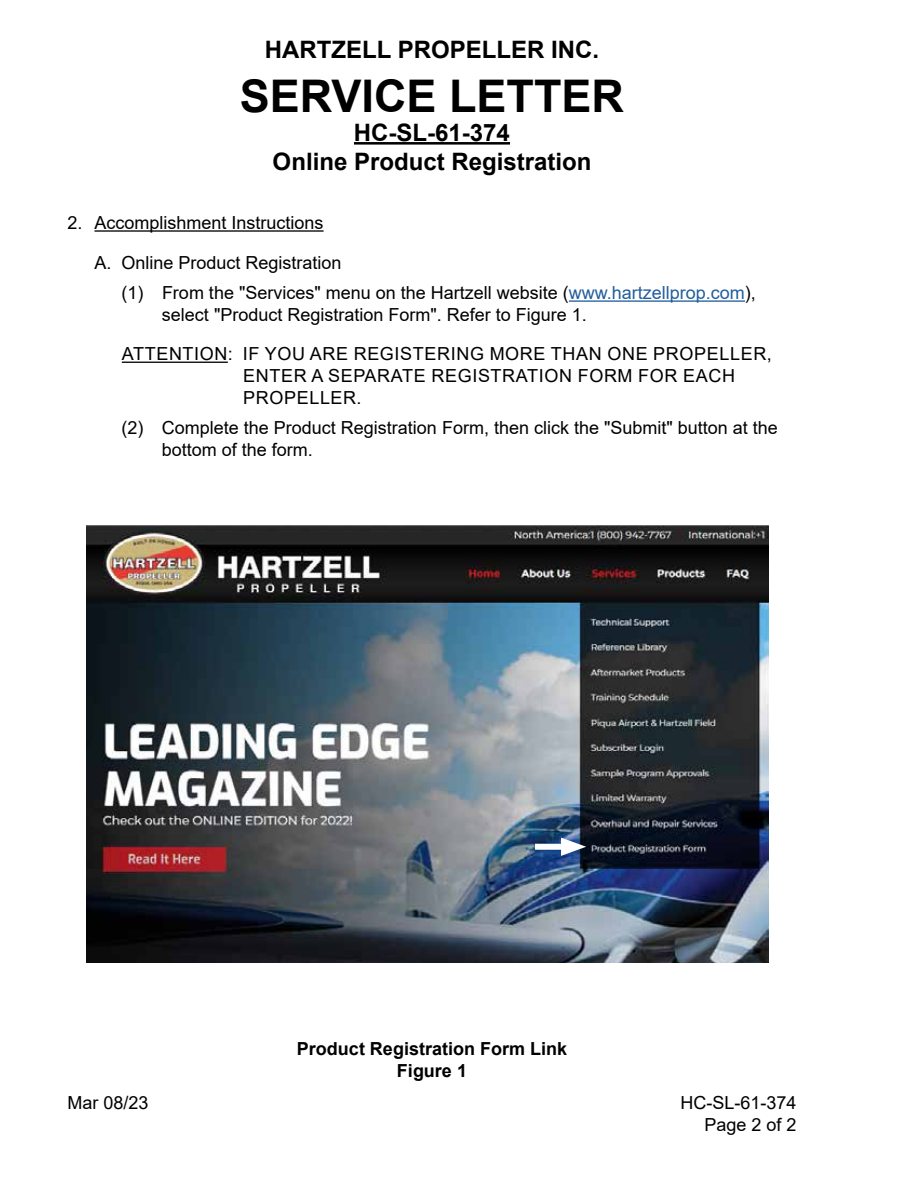
<style>
.page{position:relative;width:918px;height:1188px;background:#fff}
.page>*{position:absolute;margin:0;border:0;box-sizing:border-box;transform-origin:0 0}
.t1{font:700 45px "Arial";color:#000}
.t2{font:700 24px/28.8px "Arial";color:#000;text-align:center}
.t3{font:18px/21.6px "Arial";color:#000}
.t4{font:18px/21.6px "Arial";letter-spacing:.035em;color:#000}
.t5{font:700 18px/21.6px "Arial";color:#000;text-align:center}
.s1{color:#215e9e}
</style>
<div class="page">
<hr style="left:354px;top:142px;width:156px;height:3px;background:#000">
<hr style="left:94px;top:230px;width:230px;height:2px;background:#000">
<hr style="left:569px;top:300px;width:176px;height:2px;background:#215e9e">
<hr style="left:122px;top:362px;width:106px;height:1px;background:#000">
<img style="left:87px;top:525px;width:681px;height:438px">
<div style="left:535px;top:844px;width:36px;height:6px;background:#fff"></div>
<svg style="left:561px;top:838px;width:25px;height:18px"></svg>
<h2 class="t2" style="left:265px;top:35px;width:336px">HARTZELL PROPELLER INC.</h2>
<h1 class="t1" style="left:240px;top:64px;width:386px">SERVICE LETTER</h1>
<h2 class="t2" style="left:273px;top:118px;width:320px">HC-SL-61-374<br>Online Product Registration</h2>
<p class="t3" style="left:94px;top:203px;width:249px;line-height:39.6px;text-indent:-27px">2. Accomplishment Instructions<br>A. Online Product Registration</p>
<p class="t3" style="left:162px;top:282px;width:595px;text-indent:-40px">(1) From the "Services" menu on the Hartzell website (<span class="s1">www.hartzellprop.com</span>), select "Product Registration Form". Refer to Figure 1.</p>
<p class="t4" style="left:243px;top:343px;width:530px;text-indent:-121px">ATTENTION: IF YOU ARE REGISTERING MORE THAN ONE PROPELLER,<br>ENTER A SEPARATE REGISTRATION FORM FOR EACH<br>PROPELLER.</p>
<p class="t3" style="left:162px;top:417px;width:618px;text-indent:-40px">(2) Complete the Product Registration Form, then click the "Submit" button at the bottom of the form.</p>
<p class="t5" style="left:297px;top:1038px;width:272px">Product Registration Form Link<br>Figure 1</p>
<p class="t3" style="left:68px;top:1092px;width:83px">Mar 08/23</p>
<p class="t3" style="left:680px;top:1092px;width:118px;text-align:right">HC-SL-61-374<br>Page 2 of 2</p>
</div>
